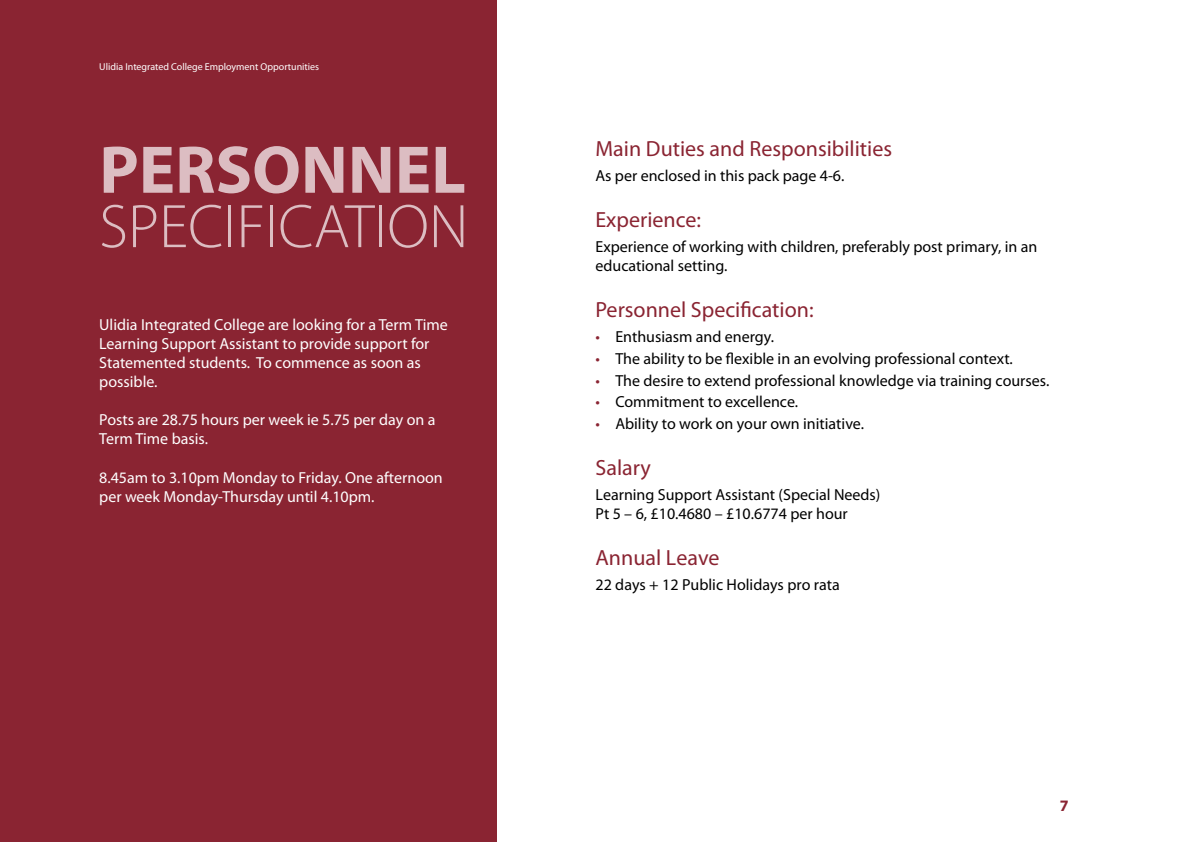
<style>
.page{position:relative;width:1191px;height:842px;background:#fff}
.page>*{position:absolute;margin:0;border:0;box-sizing:border-box;transform-origin:0 0}
.t1{font:700 68px "Myriad Pro";color:#dcbdc2}
.t2{font:300 62px "Myriad Pro";color:#dcbdc2}
.t3{font:22px "Myriad Pro";color:#8a2432}
.t4{font:16px/19px "Myriad Pro";color:#000}
.t5{font:16px/19px "Myriad Pro";color:#fefefe}
.t6{font:700 16px "Myriad Pro";color:#8a2432}
.t7{font:10px "Myriad Pro";color:#fff}
.s1{color:#8a2432}
</style>
<div class="page">
<div style="left:0;top:0;width:496px;height:842px;background:#8a2432"></div>
<p class="t7" style="left:99px;top:61px;width:221px">Ulidia Integrated College Employment Opportunities</p>
<h1 class="t1" style="left:99px;top:125px;width:368px">PERSONNEL</h1>
<h2 class="t2" style="left:99px;top:189px;width:371px">SPECIFICATION</h2>
<p class="t5" style="left:99px;top:314px;width:350px">Ulidia Integrated College are looking for a Term Time Learning Support Assistant to provide support for Statemented students. To commence as soon as possible.</p>
<p class="t5" style="left:99px;top:410px;width:338px">Posts are 28.75 hours per week ie 5.75 per day on a<br>Term Time basis.</p>
<p class="t5" style="left:99px;top:468px;width:345px">8.45am to 3.10pm Monday to Friday. One afternoon per week Monday-Thursday until 4.10pm.</p>
<h3 class="t3" style="left:595px;top:135px;width:298px">Main Duties and Responsibilities</h3>
<p class="t4" style="left:595px;top:166px;width:250px">As per enclosed in this pack page 4-6.</p>
<h3 class="t3" style="left:595px;top:206px;width:107px">Experience:</h3>
<p class="t4" style="left:595px;top:237px;width:443px">Experience of working with children, preferably post primary, in an educational setting.</p>
<h3 class="t3" style="left:595px;top:296px;width:219px">Personnel Specification:</h3>
<p class="t4" style="left:595px;top:327px;width:180px"><span class="s1">•</span> Enthusiasm and energy.</p>
<p class="t4" style="left:595px;top:349px;width:419px"><span class="s1">•</span> The ability to be flexible in an evolving professional context.</p>
<p class="t4" style="left:595px;top:370px;width:455px"><span class="s1">•</span> The desire to extend professional knowledge via training courses.</p>
<p class="t4" style="left:595px;top:392px;width:204px"><span class="s1">•</span> Commitment to excellence.</p>
<p class="t4" style="left:595px;top:414px;width:270px"><span class="s1">•</span> Ability to work on your own initiative.</p>
<h3 class="t3" style="left:595px;top:454px;width:57px">Salary</h3>
<p class="t4" style="left:595px;top:485px;width:286px">Learning Support Assistant (Special Needs)<br>Pt 5 – 6, £10.4680 – £10.6774 per hour</p>
<h3 class="t3" style="left:595px;top:544px;width:126px">Annual Leave</h3>
<p class="t4" style="left:595px;top:575px;width:246px">22 days + 12 Public Holidays pro rata</p>
<p class="t6" style="left:1059px;top:796px;width:10px">7</p>
</div>
